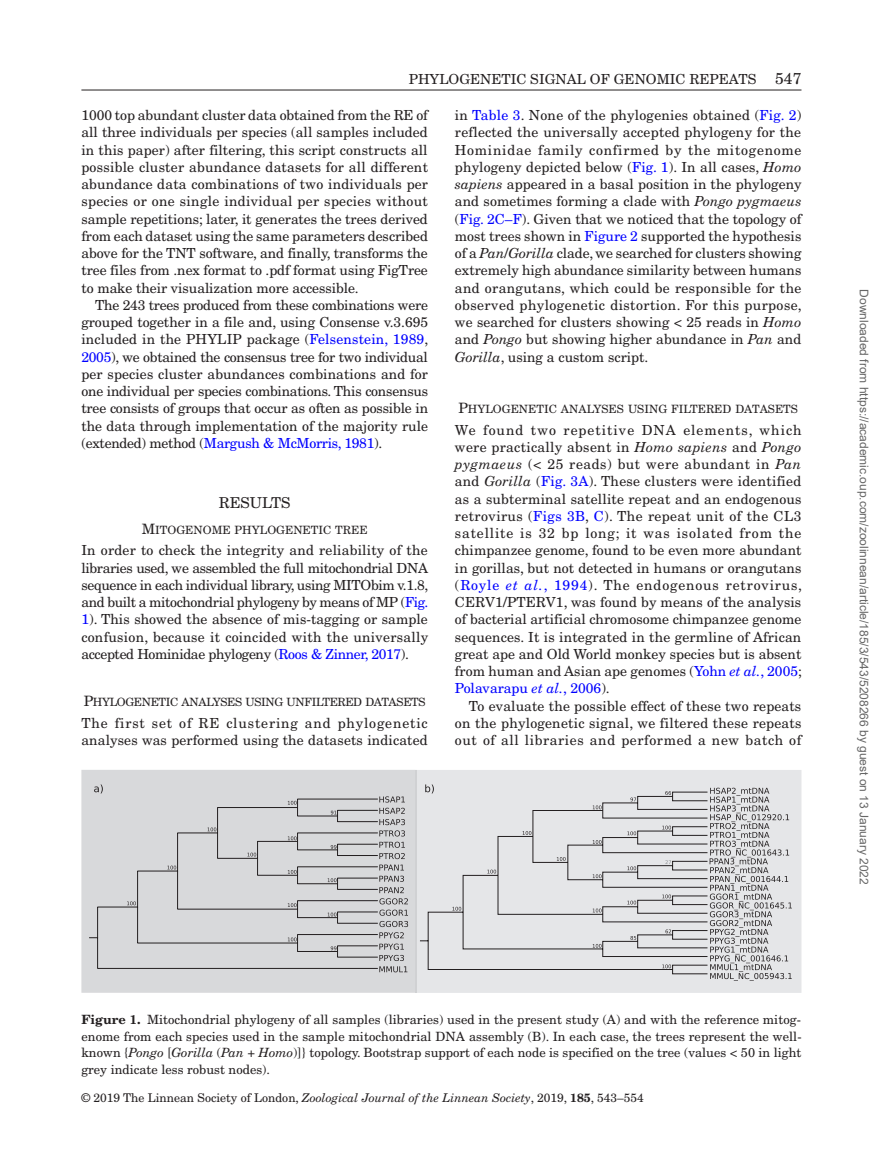
<style>
.page{position:relative;width:893px;height:1174px;background:#fff}
.page>*{position:absolute;margin:0;border:0;box-sizing:border-box;transform-origin:0 0}
.t1{font:15px "New Century Schlbk";color:#231f20}
.t2{font:13.8px/17.2px "New Century Schlbk";color:#231f20;text-align:justify}
.t3{font:12.75px/16.5px "New Century Schlbk";color:#231f20;text-align:justify}
.t4{font:12px "Arial";color:#666}
.t5{font:12px "New Century Schlbk";color:#231f20}
.t6{font:11.4px "New Century Schlbk Roman SC800";color:#231f20}
.t7{font:11.4px "New Century Schlbk Roman SC800";letter-spacing:-.03em;color:#231f20}
.s1{font-size:15.75px}
.s2{color:#00f}
.s3{font-size:14.25px}
.s4{font-style:italic}
.s5{font-style:italic;color:#00f}
.s6{font-weight:700}
</style>
<div class="page">
<hr style="left:81px;top:90px;width:720px;height:1px;background:#231f20">
<div style="left:415px;top:770px;width:386px;height:223px;background:#e5e6e8"></div>
<div style="left:81px;top:770px;width:334px;height:222px;background:#d8d9db"></div>
<hr style="left:415px;top:770px;width:2px;height:222px;background:#d0d1d3">
<svg style="left:419px;top:791px;width:289px;height:183px;background:#dadadc"></svg>
<svg style="left:630px;top:936px;width:6px;height:3px"></svg>
<svg style="left:593px;top:908px;width:8px;height:4px"></svg>
<svg style="left:593px;top:944px;width:8px;height:3px"></svg>
<svg style="left:665px;top:860px;width:6px;height:4px"></svg>
<svg style="left:665px;top:929px;width:6px;height:4px"></svg>
<svg style="left:630px;top:797px;width:6px;height:4px"></svg>
<svg style="left:662px;top:964px;width:9px;height:4px"></svg>
<svg style="left:593px;top:874px;width:8px;height:4px"></svg>
<svg style="left:557px;top:857px;width:9px;height:4px"></svg>
<svg style="left:487px;top:869px;width:9px;height:4px"></svg>
<svg style="left:627px;top:866px;width:9px;height:4px"></svg>
<svg style="left:627px;top:831px;width:9px;height:4px"></svg>
<svg style="left:665px;top:791px;width:6px;height:4px"></svg>
<svg style="left:662px;top:825px;width:9px;height:4px"></svg>
<svg style="left:523px;top:831px;width:8px;height:4px"></svg>
<svg style="left:627px;top:900px;width:9px;height:4px"></svg>
<svg style="left:593px;top:840px;width:8px;height:4px"></svg>
<svg style="left:452px;top:906px;width:9px;height:4px"></svg>
<svg style="left:662px;top:894px;width:9px;height:4px"></svg>
<svg style="left:593px;top:805px;width:8px;height:4px"></svg>
<svg style="left:425px;top:784px;width:9px;height:9px"></svg>
<svg style="left:710px;top:787px;width:82px;height:194px;background:#c5c5c7"></svg>
<svg style="left:89px;top:798px;width:289px;height:171px;background:#cfcfd1"></svg>
<svg style="left:94px;top:784px;width:9px;height:9px"></svg>
<svg style="left:331px;top:946px;width:5px;height:4px"></svg>
<svg style="left:331px;top:845px;width:5px;height:4px"></svg>
<svg style="left:331px;top:810px;width:5px;height:4px"></svg>
<svg style="left:127px;top:901px;width:9px;height:4px"></svg>
<svg style="left:167px;top:865px;width:9px;height:4px"></svg>
<svg style="left:208px;top:827px;width:8px;height:4px"></svg>
<svg style="left:247px;top:852px;width:9px;height:4px"></svg>
<svg style="left:288px;top:870px;width:9px;height:3px"></svg>
<svg style="left:288px;top:903px;width:9px;height:4px"></svg>
<svg style="left:288px;top:937px;width:9px;height:4px"></svg>
<svg style="left:288px;top:801px;width:9px;height:3px"></svg>
<svg style="left:288px;top:836px;width:9px;height:4px"></svg>
<svg style="left:328px;top:878px;width:8px;height:4px"></svg>
<svg style="left:328px;top:912px;width:8px;height:4px"></svg>
<svg style="left:379px;top:887px;width:29px;height:28px"></svg>
<svg style="left:379px;top:955px;width:28px;height:17px"></svg>
<svg style="left:379px;top:921px;width:29px;height:28px"></svg>
<svg style="left:379px;top:796px;width:26px;height:85px;background:#b6b6b8"></svg>
<p class="t2" style="left:409px;top:70px;width:394px">PHYLOGENETIC SIGNAL OF GENOMIC REPEATS <span class="s1">547</span></p>
<p class="t2" style="left:81px;top:107px;width:348px">1000 top abundant cluster data obtained from the RE of all three individuals per species (all samples included in this paper) after filtering, this script constructs all possible cluster abundance datasets for all different abundance data combinations of two individuals per species or one single individual per species without sample repetitions; later, it generates the trees derived from each dataset using the same parameters described above for the TNT software, and finally, transforms the tree files from .nex format to .pdf format using FigTree to make their visualization more accessible.</p>
<p class="t2" style="left:81px;top:296px;width:348px;text-indent:14px">The 243 trees produced from these combinations were grouped together in a file and, using Consense v.3.695 included in the PHYLIP package (<span class="s2">Felsenstein, 1989</span>, <span class="s2">2005</span>), we obtained the consensus tree for two individual per species cluster abundances combinations and for one individual per species combinations. This consensus tree consists of groups that occur as often as possible in the data through implementation of the majority rule (extended) method (<span class="s2">Margush &amp; McMorris, 1981</span>).</p>
<p class="t1" style="left:219px;top:493px;width:73px">RESULTS</p>
<p class="t6" style="left:142px;top:522px;width:227px"><span class="s3">M</span>ITOGENOME PHYLOGENETIC TREE</p>
<p class="t2" style="left:81px;top:542px;width:349px">In order to check the integrity and reliability of the libraries used, we assembled the full mitochondrial DNA sequence in each individual library, using MITObim v.1.8, and built a mitochondrial phylogeny by means of MP (<span class="s2">Fig.<br>1</span>). This showed the absence of mis-tagging or sample confusion, because it coincided with the universally accepted Hominidae phylogeny (<span class="s2">Roos &amp; Zinner, 2017</span>).</p>
<p class="t7" style="left:84px;top:695px;width:343px"><span class="s3">P</span>HYLOGENETIC ANALYSES USING UNFILTERED DATASETS</p>
<p class="t2" style="left:81px;top:714px;width:348px">The first set of RE clustering and phylogenetic analyses was performed using the datasets indicated</p>
<p class="t2" style="left:455px;top:107px;width:348px">in <span class="s2">Table 3</span>. None of the phylogenies obtained (<span class="s2">Fig. 2</span>) reflected the universally accepted phylogeny for the Hominidae family confirmed by the mitogenome phylogeny depicted below (<span class="s2">Fig. 1</span>). In all cases, <span class="s4">Homo sapiens</span> appeared in a basal position in the phylogeny and sometimes forming a clade with <span class="s4">Pongo pygmaeus </span>(<span class="s2">Fig. 2C–F</span>). Given that we noticed that the topology of most trees shown in <span class="s2">Figure 2</span> supported the hypothesis of a <span class="s4">Pan</span>/<span class="s4">Gorilla</span> clade, we searched for clusters showing extremely high abundance similarity between humans and orangutans, which could be responsible for the observed phylogenetic distortion. For this purpose, we searched for clusters showing &lt; 25 reads in <span class="s4">Homo </span>and <span class="s4">Pongo</span> but showing higher abundance in <span class="s4">Pan</span> and <span class="s4">Gorilla</span>, using a custom script.</p>
<p class="t6" style="left:458px;top:402px;width:341px"><span class="s3">P</span>HYLOGENETIC ANALYSES USING FILTERED DATASETS</p>
<p class="t2" style="left:455px;top:421px;width:349px">We found two repetitive DNA elements, which were practically absent in <span class="s4">Homo sapiens</span> and <span class="s4">Pongo pygmaeus</span> (&lt; 25 reads) but were abundant in <span class="s4">Pan </span>and <span class="s4">Gorilla</span> (<span class="s2">Fig. 3A</span>). These clusters were identified as a subterminal satellite repeat and an endogenous retrovirus (<span class="s2">Figs 3B</span>, <span class="s2">C</span>). The repeat unit of the CL3 satellite is 32 bp long; it was isolated from the chimpanzee genome, found to be even more abundant in gorillas, but not detected in humans or orangutans (<span class="s2">Royle</span> <span class="s5">et al.</span><span class="s2">, 1994</span>). The endogenous retrovirus, CERV1/PTERV1, was found by means of the analysis of bacterial artificial chromosome chimpanzee genome sequences. It is integrated in the germline of African great ape and Old World monkey species but is absent from human and Asian ape genomes (<span class="s2">Yohn</span> <span class="s5">et al.</span><span class="s2">, 2005</span>; <span class="s2">Polavarapu</span> <span class="s5">et al.</span><span class="s2">, 2006</span>).</p>
<p class="t2" style="left:455px;top:697px;width:348px;text-indent:14px">To evaluate the possible effect of these two repeats on the phylogenetic signal, we filtered these repeats out of all libraries and performed a new batch of</p>
<p class="t3" style="left:81px;top:1011px;width:722px"><span class="s6">Figure 1.</span> Mitochondrial phylogeny of all samples (libraries) used in the present study (A) and with the reference mitog&shy;enome from each species used in the sample mitochondrial DNA assembly (B). In each case, the trees represent the well&shy;known {<span class="s4">Pongo</span> [<span class="s4">Gorilla</span> (<span class="s4">Pan</span> + <span class="s4">Homo</span>)]} topology. Bootstrap support of each node is specified on the tree (values &lt; 50 in light grey indicate less robust nodes).</p>
<p class="t5" style="left:81px;top:1090px;width:564px">© 2019 The Linnean Society of London, <span class="s4">Zoological Journal of the Linnean Society</span>, 2019, <span class="s6">185</span>, 543–554</p>
<p class="t4" style="left:868px;top:289px;width:597px;rotate:90deg">Downloaded from https://academic.oup.com/zoolinnean/article/185/3/543/5208266 by guest on 13 January 2022</p>
</div>
